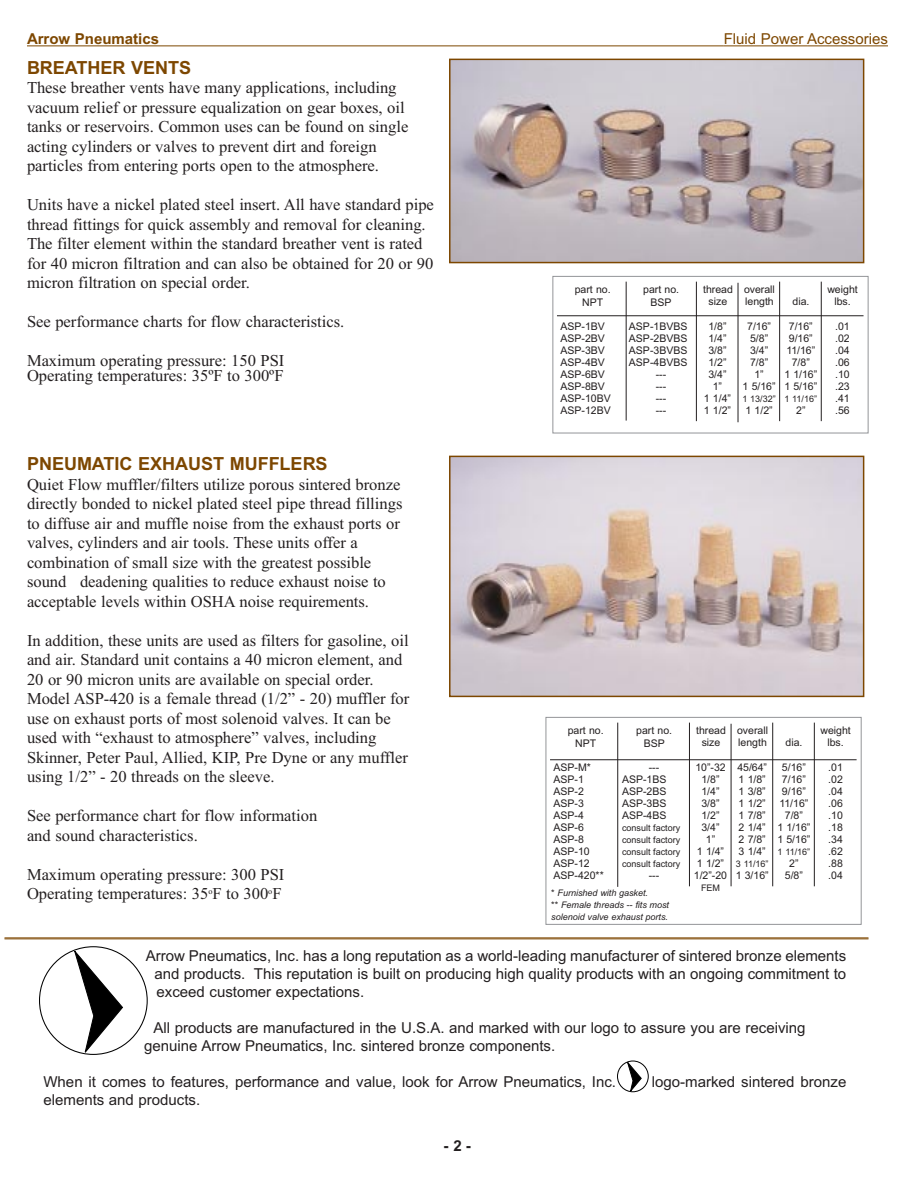
<style>
.page{position:relative;width:918px;height:1188px;background:#fff}
.page>*{position:absolute;margin:0;border:0;box-sizing:border-box;transform-origin:0 0}
.t1{font:700 18px "Arial";color:#7d4700}
.t2{font:16.5px/19.5px "Times New Roman";color:#231f20}
.t3{font:15px/18px "Arial";color:#231f20;text-align:justify}
.t4{font:15px "Arial";color:#7d4700}
.t5{font:700 15px "Arial";color:#7d4700}
.t6{font:700 15px "Arial";color:#231f20}
.t7{font:10.5px/12px "Arial";color:#231f20;text-align:center}
.t8{font:9px/12px "Arial";color:#231f20;text-align:justify}
.t9{font:italic 9px/12px "Arial";color:#231f20}
</style>
<div class="page">
<hr style="left:27px;top:45px;width:697px;height:1px;background:#7d4700">
<hr style="left:724px;top:45px;width:83px;height:1px;background:#7d4700">
<hr style="left:807px;top:45px;width:81px;height:1px;background:#7d4700">
<hr style="left:4px;top:938px;width:864px;height:1px;background:#7d4700">
<hr style="left:4px;top:939px;width:864px;height:1px;background:#7d4700">
<div style="left:552px;top:276px;width:316px;height:157px;border:1px solid #939598"></div>
<hr style="left:626px;top:282px;width:1px;height:139px;background:#231f20">
<hr style="left:696px;top:282px;width:1px;height:139px;background:#231f20">
<hr style="left:738px;top:283px;width:1px;height:139px;background:#231f20">
<hr style="left:779px;top:282px;width:1px;height:139px;background:#231f20">
<hr style="left:821px;top:282px;width:1px;height:139px;background:#231f20">
<hr style="left:557px;top:316px;width:307px;height:1px;background:#231f20">
<div style="left:546px;top:717px;width:316px;height:208px;border:1px solid #939598"></div>
<hr style="left:617px;top:723px;width:1px;height:164px;background:#231f20">
<hr style="left:689px;top:723px;width:1px;height:163px;background:#231f20">
<hr style="left:731px;top:724px;width:1px;height:162px;background:#231f20">
<hr style="left:772px;top:723px;width:1px;height:163px;background:#231f20">
<hr style="left:814px;top:723px;width:1px;height:163px;background:#231f20">
<hr style="left:550px;top:759px;width:307px;height:1px;background:#231f20">
<svg style="left:73px;top:950px;width:51px;height:105px"></svg>
<img style="left:452px;top:62px;width:409px;height:198px">
<div style="left:449px;top:59px;width:415px;height:204px;border:2px solid #7d4700"></div>
<img style="left:452px;top:459px;width:409px;height:235px">
<div style="left:449px;top:456px;width:415px;height:241px;border:2px solid #7d4700"></div>
<div style="left:617px;top:1061px;width:31px;height:31px;border:1px solid #000;border-radius:50%"></div>
<svg style="left:627px;top:1062px;width:15px;height:30px"></svg>
<p class="t5" style="left:27px;top:34px;width:134px">Arrow Pneumatics</p>
<p class="t4" style="left:724px;top:34px;width:166px">Fluid Power Accessories</p>
<p class="t1" style="left:27px;top:61px;width:166px">BREATHER VENTS</p>
<p class="t2" style="left:27px;top:80px;width:383px">These breather vents have many applications, including vacuum relief or pressure equalization on gear boxes, oil tanks or reservoirs. Common uses can be found on single acting cylinders or valves to prevent dirt and foreign particles from entering ports open to the atmosphere.</p>
<p class="t2" style="left:27px;top:197px;width:408px">Units have a nickel plated steel insert. All have standard pipe thread fittings for quick assembly and removal for cleaning.<br>The filter element within the standard breather vent is rated for 40 micron filtration and can also be obtained for 20 or 90 micron filtration on special order.</p>
<p class="t2" style="left:27px;top:314px;width:319px">See performance charts for flow characteristics.</p>
<p class="t2" style="left:27px;top:355px;width:259px;line-height:15px">Maximum operating pressure: 150 PSI<br>Operating temperatures: 35ºF to 300ºF</p>
<p class="t1" style="left:27px;top:457px;width:302px">PNEUMATIC EXHAUST MUFFLERS</p>
<p class="t2" style="left:27px;top:476px;width:377px">Quiet Flow muffler/filters utilize porous sintered bronze directly bonded to nickel plated steel pipe thread fillings to diffuse air and muffle noise from the exhaust ports or valves, cylinders and air tools. These units offer a combination of small size with the greatest possible sound deadening qualities to reduce exhaust noise to acceptable levels within OSHA noise requirements.</p>
<p class="t2" style="left:27px;top:632px;width:384px">In addition, these units are used as filters for gasoline, oil and air. Standard unit contains a 40 micron element, and 20 or 90 micron units are available on special order.<br>Model ASP-420 is a female thread (1/2” - 20) muffler for use on exhaust ports of most solenoid valves. It can be used with “exhaust to atmosphere” valves, including Skinner, Peter Paul, Allied, KIP, Pre Dyne or any muffler using 1/2” - 20 threads on the sleeve.</p>
<p class="t2" style="left:27px;top:808px;width:292px">See performance chart for flow information and sound characteristics.</p>
<p class="t2" style="left:27px;top:866px;width:259px">Maximum operating pressure: 300 PSI<br>Operating temperatures: 35<sup>o</sup>F to 300<sup>o</sup>F</p>
<p class="t7" style="left:575px;top:284px;width:37px;line-height:12.6px">part no.<br>NPT</p>
<p class="t7" style="left:643px;top:284px;width:37px;line-height:12.6px">part no.<br>BSP</p>
<p class="t7" style="left:703px;top:284px;width:31px;line-height:12.6px">thread size</p>
<p class="t7" style="left:744px;top:284px;width:32px;line-height:12.6px;text-align:left">overall length</p>
<p class="t7" style="left:561px;top:321px;width:52px;text-align:left">ASP-1BV<br>ASP-2BV<br>ASP-3BV<br>ASP-4BV<br>ASP-6BV<br>ASP-8BV<br>ASP-10BV<br>ASP-12BV</p>
<p class="t7" style="left:629px;top:321px;width:60px">ASP-1BVBS<br>ASP-2BVBS<br>ASP-3BVBS<br>ASP-4BVBS ---<br>---<br>---<br>---</p>
<p class="t7" style="left:704px;top:321px;width:29px">1/8”<br>1/4”<br>3/8”<br>1/2”<br>3/4”<br>1”<br>1 1/4”<br>1 1/2”</p>
<p class="t7" style="left:743px;top:321px;width:34px">7/16”<br>5/8”<br>3/4”<br>7/8”<br>1”<br>1 5/16”</p>
<p class="t8" style="left:743px;top:394px;width:35px">1 13/32”</p>
<p class="t7" style="left:746px;top:405px;width:29px">1 1/2”</p>
<p class="t7" style="left:793px;top:297px;width:18px">dia.</p>
<p class="t7" style="left:784px;top:321px;width:34px">7/16”<br>9/16”<br>11/16”<br>7/8”<br>1 1/16”<br>1 5/16”</p>
<p class="t8" style="left:785px;top:394px;width:34px">1 11/16”</p>
<p class="t7" style="left:796px;top:405px;width:11px">2”</p>
<p class="t7" style="left:827px;top:284px;width:32px;line-height:12.6px">weight lbs.</p>
<p class="t7" style="left:835px;top:321px;width:16px;text-align:justify">.01 .02 .04 .06 .10 .23 .41 .56</p>
<p class="t7" style="left:568px;top:725px;width:37px;line-height:12.6px">part no.<br>NPT</p>
<p class="t7" style="left:636px;top:725px;width:37px;line-height:12.6px">part no.<br>BSP</p>
<p class="t7" style="left:696px;top:725px;width:31px;line-height:12.6px">thread size</p>
<p class="t7" style="left:737px;top:725px;width:32px;line-height:12.6px;text-align:left">overall length</p>
<p class="t7" style="left:786px;top:738px;width:18px">dia.</p>
<p class="t7" style="left:820px;top:725px;width:32px;line-height:12.6px">weight lbs.</p>
<p class="t7" style="left:554px;top:762px;width:52px;text-align:left">ASP-M*<br>ASP-1<br>ASP-2<br>ASP-3<br>ASP-4<br>ASP-6<br>ASP-8<br>ASP-10<br>ASP-12<br>ASP-420**</p>
<p class="t7" style="left:622px;top:762px;width:46px;text-align:left;text-indent:27px">---<br>ASP-1BS<br>ASP-2BS<br>ASP-3BS<br>ASP-4BS</p>
<p class="t8" style="left:622px;top:823px;width:60px">consult factory consult factory consult factory consult factory</p>
<p class="t7" style="left:649px;top:870px;width:12px">---</p>
<p class="t9" style="left:551px;top:887px;width:119px">* Furnished with gasket.<br>** Female threads -- fits most solenoid valve exhaust ports.</p>
<p class="t7" style="left:694px;top:762px;width:35px">10”-32<br>1/8”<br>1/4”<br>3/8”<br>1/2”<br>3/4”<br>1”<br>1 1/4”<br>1 1/2”<br>1/2”-20</p>
<p class="t8" style="left:701px;top:883px;width:20px">FEM</p>
<p class="t7" style="left:737px;top:762px;width:31px;text-align:left">45/64”<br>1 1/8”<br>1 3/8”<br>1 1/2”<br>1 7/8”<br>2 1/4”<br>2 7/8”<br>3 1/4”</p>
<p class="t8" style="left:736px;top:859px;width:34px">3 11/16”</p>
<p class="t7" style="left:736px;top:870px;width:34px">1 3/16”</p>
<p class="t7" style="left:777px;top:762px;width:34px">5/16”<br>7/16”<br>9/16”<br>11/16”<br>7/8”<br>1 1/16”<br>1 5/16”</p>
<p class="t8" style="left:778px;top:847px;width:34px">1 11/16”</p>
<p class="t7" style="left:785px;top:858px;width:20px">2”<br>5/8”</p>
<p class="t7" style="left:828px;top:762px;width:16px;text-align:justify">.01 .02 .04 .06 .10 .18 .34 .62 .88 .04</p>
<p class="t3" style="left:154px;top:948px;width:693px;text-indent:-9px">Arrow Pneumatics, Inc. has a long reputation as a world-leading manufacturer of sintered bronze elements and products. This reputation is built on producing high quality products with an ongoing commitment to exceed customer expectations.</p>
<p class="t3" style="left:144px;top:1020px;width:663px;text-indent:9px">All products are manufactured in the U.S.A. and marked with our logo to assure you are receiving genuine Arrow Pneumatics, Inc. sintered bronze components.</p>
<p class="t3" style="left:43px;top:1074px;width:574px">When it comes to features, performance and value, look for Arrow Pneumatics, Inc.</p>
<p class="t3" style="left:652px;top:1074px;width:196px">logo-marked sintered bronze</p>
<p class="t3" style="left:43px;top:1092px;width:158px">elements and products.</p>
<p class="t6" style="left:444px;top:1141px;width:29px">- 2 -</p>
</div>
